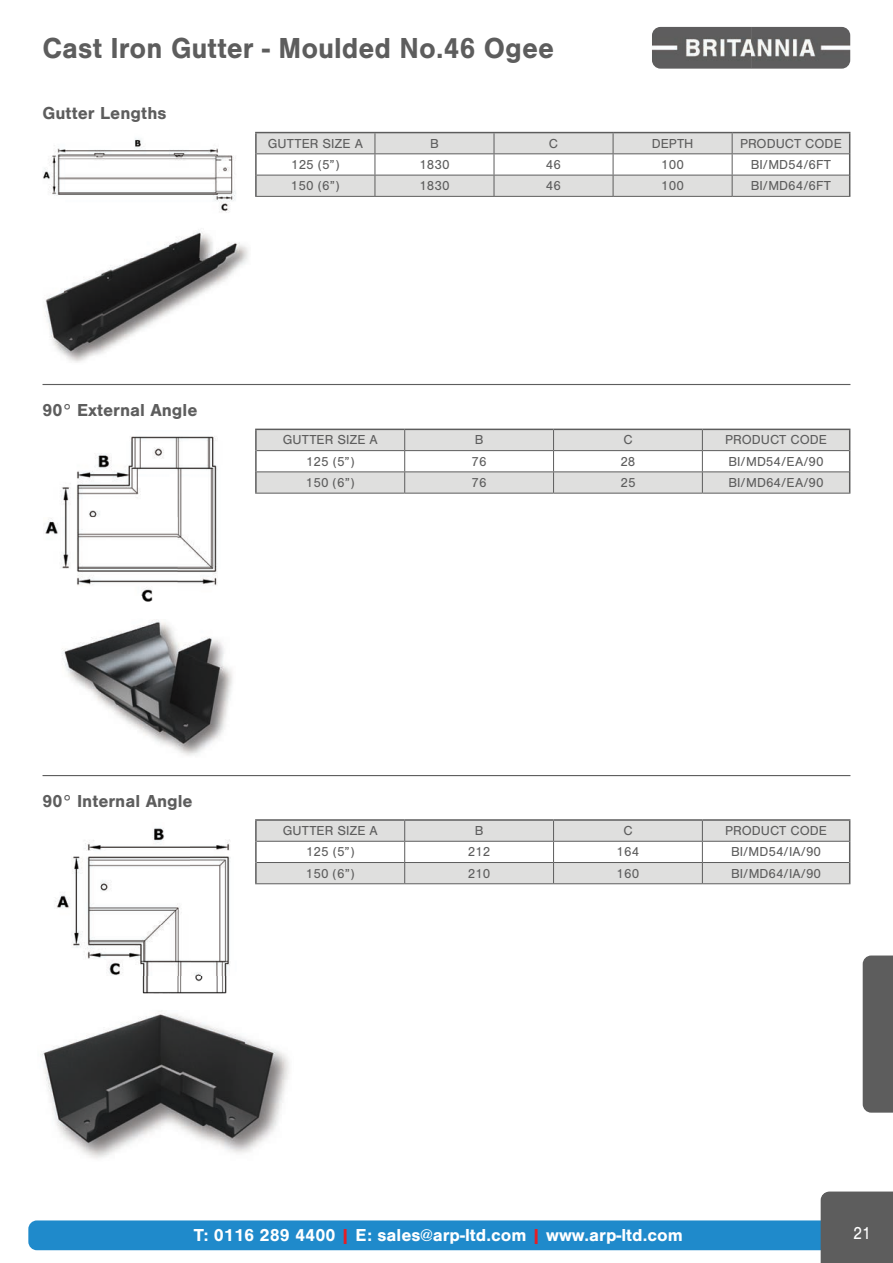
<style>
.page{position:relative;width:893px;height:1263px;background:#fff}
.page>*{position:absolute;margin:0;border:0;box-sizing:border-box;transform-origin:0 0}
.t1{font:700 30px "Nimbus San";color:#5d5d5d;scale:.95 1}
.t2{font:700 18px "Nimbus San";color:#fff}
.t3{font:700 18px "Nimbus San";color:#5d5d5d}
.t4{font:18px "Nimbus San";color:#fff;scale:.9 1}
.t5{font:13.5px "Nimbus San";color:#5d5d5d}
.s1{color:#e41e25}
</style>
<div class="page">
<img style="left:652px;top:27px;width:198px;height:42px">
<div style="left:863px;top:955px;width:30px;height:158px;background:#5d5d5d"></div>
<div style="left:28px;top:1220px;width:821px;height:30px;background:#1f8acb;border-radius:9px"></div>
<div style="left:821px;top:1192px;width:72px;height:71px;background:#5d5d5d"></div>
<img style="left:214px;top:196px;width:21px;height:17px">
<img style="left:45px;top:242px;width:204px;height:121px">
<img style="left:45px;top:232px;width:194px;height:25px">
<img style="left:45px;top:493px;width:132px;height:104px">
<img style="left:177px;top:493px;width:40px;height:93px">
<img style="left:142px;top:597px;width:11px;height:5px">
<img style="left:62px;top:620px;width:171px;height:136px">
<hr style="left:43px;top:384px;width:807px;height:1px;background:#5d5d5d">
<hr style="left:255px;top:493px;width:150px;height:1px;background:#5d5d5d">
<hr style="left:405px;top:493px;width:149px;height:1px;background:#5d5d5d">
<hr style="left:554px;top:493px;width:148px;height:1px;background:#5d5d5d">
<hr style="left:702px;top:493px;width:148px;height:1px;background:#5d5d5d">
<svg style="left:60px;top:428px;width:790px;height:65px"></svg>
<img style="left:55px;top:884px;width:175px;height:92px">
<img style="left:40px;top:976px;width:249px;height:183px">
<hr style="left:255px;top:196px;width:120px;height:1px;background:#5d5d5d">
<hr style="left:375px;top:196px;width:119px;height:1px;background:#5d5d5d">
<hr style="left:494px;top:196px;width:119px;height:1px;background:#5d5d5d">
<hr style="left:613px;top:196px;width:119px;height:1px;background:#5d5d5d">
<hr style="left:732px;top:196px;width:118px;height:1px;background:#5d5d5d">
<svg style="left:43px;top:131px;width:807px;height:65px"></svg>
<hr style="left:43px;top:775px;width:807px;height:1px;background:#5d5d5d">
<svg style="left:72px;top:819px;width:778px;height:65px"></svg>
<h1 class="t1" style="left:43px;top:31px;width:540px">Cast Iron Gutter - Moulded No.46 Ogee</h1>
<h2 class="t3" style="left:43px;top:103px;width:126px">Gutter Lengths</h2>
<p class="t5" style="left:268px;top:136px;width:97px">GUTTER SIZE A</p>
<p class="t5" style="left:430px;top:136px;width:10px">B</p>
<p class="t5" style="left:549px;top:136px;width:11px">C</p>
<p class="t5" style="left:652px;top:136px;width:43px">DEPTH</p>
<p class="t5" style="left:740px;top:136px;width:103px">PRODUCT CODE</p>
<p class="t5" style="left:291px;top:157px;width:50px">125 (5”)</p>
<p class="t5" style="left:419px;top:157px;width:32px">1830</p>
<p class="t5" style="left:546px;top:157px;width:17px">46</p>
<p class="t5" style="left:661px;top:157px;width:24px">100</p>
<p class="t5" style="left:751px;top:157px;width:82px">BI/MD54/6FT</p>
<p class="t5" style="left:291px;top:178px;width:50px">150 (6”)</p>
<p class="t5" style="left:419px;top:178px;width:32px">1830</p>
<p class="t5" style="left:546px;top:178px;width:17px">46</p>
<p class="t5" style="left:661px;top:178px;width:24px">100</p>
<p class="t5" style="left:751px;top:178px;width:82px">BI/MD64/6FT</p>
<h2 class="t3" style="left:43px;top:400px;width:156px">90° External Angle</h2>
<p class="t5" style="left:283px;top:433px;width:97px">GUTTER SIZE A</p>
<p class="t5" style="left:475px;top:433px;width:10px">B</p>
<p class="t5" style="left:623px;top:433px;width:11px">C</p>
<p class="t5" style="left:725px;top:433px;width:103px">PRODUCT CODE</p>
<p class="t5" style="left:306px;top:454px;width:50px">125 (5”)</p>
<p class="t5" style="left:472px;top:454px;width:17px">76</p>
<p class="t5" style="left:620px;top:454px;width:17px">28</p>
<p class="t5" style="left:728px;top:454px;width:97px">BI/MD54/EA/90</p>
<p class="t5" style="left:306px;top:475px;width:50px">150 (6”)</p>
<p class="t5" style="left:472px;top:475px;width:17px">76</p>
<p class="t5" style="left:620px;top:475px;width:17px">25</p>
<p class="t5" style="left:728px;top:475px;width:97px">BI/MD64/EA/90</p>
<h2 class="t3" style="left:43px;top:791px;width:152px">90° Internal Angle</h2>
<p class="t5" style="left:283px;top:823px;width:97px">GUTTER SIZE A</p>
<p class="t5" style="left:475px;top:823px;width:10px">B</p>
<p class="t5" style="left:623px;top:823px;width:11px">C</p>
<p class="t5" style="left:725px;top:823px;width:103px">PRODUCT CODE</p>
<p class="t5" style="left:306px;top:844px;width:50px">125 (5”)</p>
<p class="t5" style="left:468px;top:844px;width:24px">212</p>
<p class="t5" style="left:617px;top:844px;width:24px">164</p>
<p class="t5" style="left:731px;top:844px;width:92px">BI/MD54/IA/90</p>
<p class="t5" style="left:306px;top:866px;width:50px">150 (6”)</p>
<p class="t5" style="left:468px;top:866px;width:24px">210</p>
<p class="t5" style="left:617px;top:866px;width:24px">160</p>
<p class="t5" style="left:731px;top:866px;width:92px">BI/MD64/IA/90</p>
<h2 class="t2" style="left:194px;top:1225px;width:491px">T: 0116 289 4400 <span class="s1">|</span> E: sales@arp-ltd.com <span class="s1">|</span> www.arp-ltd.com</h2>
<h2 class="t4" style="left:853px;top:1223px;width:22px">21</h2>
</div>
